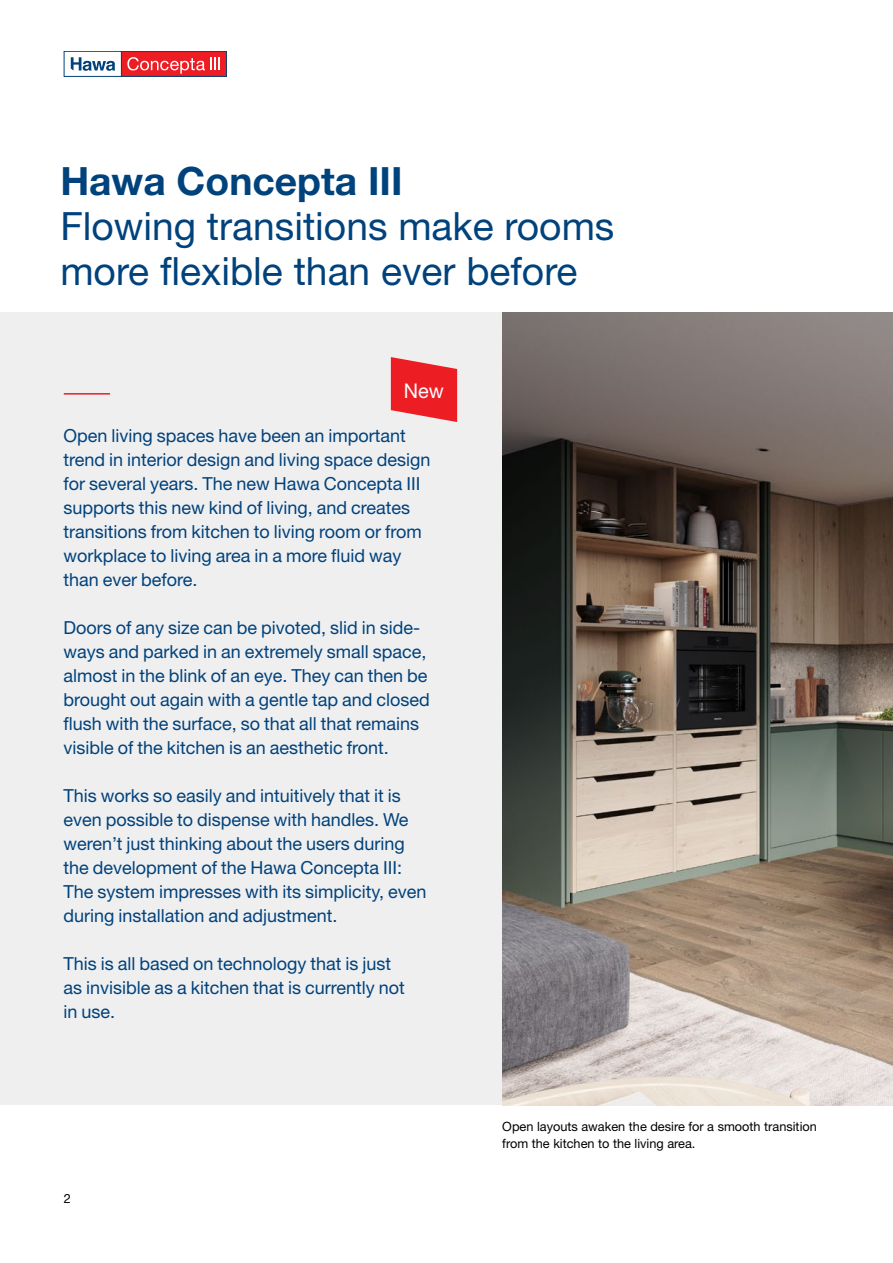
<style>
.page{position:relative;width:893px;height:1263px;background:#fff}
.page>*{position:absolute;margin:0;border:0;box-sizing:border-box;transform-origin:0 0}
.t1{font:39px/45px "Helvetica Neue LT Std";color:#00427c}
.t2{font:700 39px "Helvetica Neue LT Std";color:#00427c}
.t3{font:20.25px "Helvetica Neue LT Std";color:#fff}
.t4{font:18px/24px "Helvetica Neue LT Std";color:#00427c}
.t5{font:12.75px/16.5px "Helvetica Neue LT Std";color:#000}
</style>
<div class="page">
<div style="left:0;top:313px;width:893px;height:792px;background:#efeff0"></div>
<hr style="left:64px;top:393px;width:46px;height:2px;background:#ed1d24">
<svg style="left:64px;top:51px;width:163px;height:26px"></svg>
<img style="left:502px;top:313px;width:391px;height:792px">
<svg style="left:391px;top:357px;width:66px;height:65px"></svg>
<h1 class="t2" style="left:60px;top:157px;width:344px">Hawa Concepta III</h1>
<h1 class="t1" style="left:60px;top:203px;width:556px">Flowing transitions make rooms more flexible than ever before</h1>
<p class="t3" style="left:404px;top:379px;width:42px">New</p>
<p class="t4" style="left:64px;top:423px;width:369px">Open living spaces have been an important trend in interior design and living space design for several years. The new Hawa Concepta III supports this new kind of living, and creates transitions from kitchen to living room or from workplace to living area in a more fluid way than ever before.</p>
<p class="t4" style="left:64px;top:615px;width:368px">Doors of any size can be pivoted, slid in side&shy;ways and parked in an extremely small space, almost in the blink of an eye. They can then be brought out again with a gentle tap and closed flush with the surface, so that all that remains visible of the kitchen is an aesthetic front.</p>
<p class="t4" style="left:64px;top:783px;width:365px">This works so easily and intuitively that it is even possible to dispense with handles. We weren’t just thinking about the users during the development of the Hawa Concepta III:<br>The system impresses with its simplicity, even during installation and adjustment.</p>
<p class="t4" style="left:64px;top:951px;width:343px">This is all based on technology that is just as invisible as a kitchen that is currently not in use.</p>
<p class="t5" style="left:64px;top:1190px;width:9px">2</p>
<p class="t5" style="left:502px;top:1118px;width:316px">Open layouts awaken the desire for a smooth transition from the kitchen to the living area.</p>
</div>
